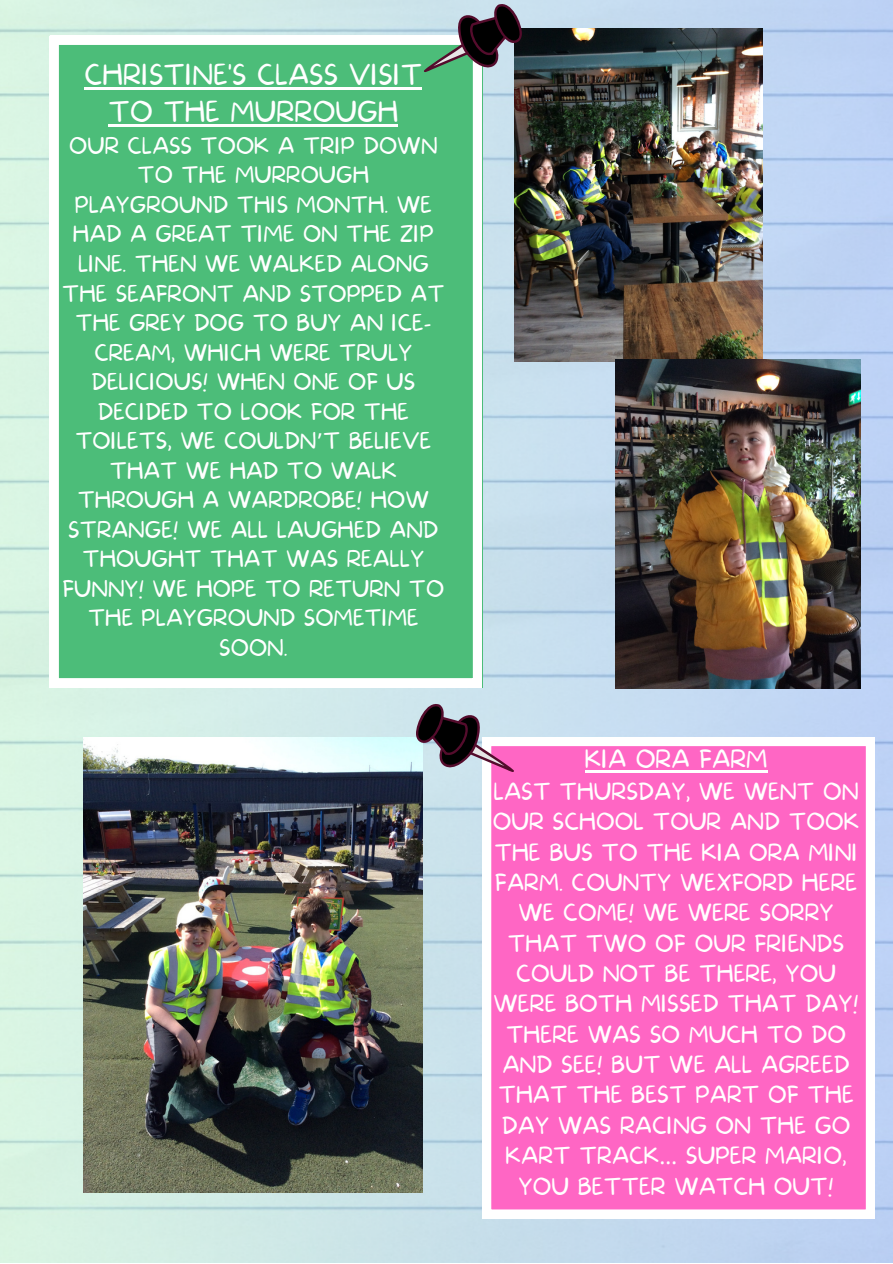
<style>
.page{position:relative;width:893px;height:1264px;background:#fff}
.page>*{position:absolute;margin:0;border:0;box-sizing:border-box;transform-origin:0 0}
.t1{font:100 27px/36.6px "More Sugar";color:#fff;text-align:center}
.t2{font:100 23.55px "More Sugar";color:#fff}
.t3{font:100 22.05px/30.3px "More Sugar";color:#fff;text-align:center}
.t4{font:100 21.6px/29.5px "More Sugar";color:#fff;text-align:center}
.s1{font-family:"Noto Sans Gurmukhi";font-weight:400}
</style>
<div class="page">
<img style="left:0;top:0;width:892px;height:1262px">
<div style="left:50px;top:36px;width:432px;height:651px;background:#4cbd79"></div>
<img style="left:514px;top:29px;width:248px;height:333px">
<img style="left:615px;top:360px;width:245px;height:328px">
<svg style="left:482px;top:737px;width:392px;height:481px;background:#ff72c8"></svg>
<img style="left:83px;top:737px;width:340px;height:455px">
<hr style="left:85px;top:88px;width:337px;height:2px;background:#fff">
<hr style="left:108px;top:124px;width:290px;height:3px;background:#fff">
<hr style="left:584px;top:770px;width:183px;height:2px;background:#fff">
<svg style="left:414px;top:700px;width:100px;height:74px;background:#938c9b"></svg>
<svg style="left:423px;top:0;width:100px;height:74px;background:#758685"></svg>
<p class="t1" style="left:85px;top:58px;width:339px">CHRISTINE'S CLASS VISIT<br>TO THE MURROUGH</p>
<p class="t4" style="left:62px;top:132px;width:384px">OUR CLASS TOOK A TRIP DOWN<br>TO THE MURROUGH<br>PLAYGROUND THIS MONTH. WE<br>HAD A GREAT TIME ON THE ZIP<br>LINE. THEN WE WALKED ALONG<br>THE SEAFRONT AND STOPPED AT<br>THE GREY DOG TO BUY AN ICE-<br>CREAM, WHICH WERE TRULY<br>DELICIOUS! WHEN ONE OF US<br>DECIDED TO LOOK FOR THE<br>TOILETS, WE COULDN<span class="s1">’</span>T BELIEVE<br>THAT WE HAD TO WALK<br>THROUGH A WARDROBE! HOW<br>STRANGE! WE ALL LAUGHED AND<br>THOUGHT THAT WAS REALLY<br>FUNNY! WE HOPE TO RETURN TO<br>THE PLAYGROUND SOMETIME<br>SOON.</p>
<p class="t2" style="left:584px;top:746px;width:184px">KIA ORA FARM</p>
<p class="t3" style="left:493px;top:777px;width:368px">LAST THURSDAY, WE WENT ON<br>OUR SCHOOL TOUR AND TOOK<br>THE BUS TO THE KIA ORA MINI<br>FARM. COUNTY WEXFORD HERE<br>WE COME! WE WERE SORRY<br>THAT TWO OF OUR FRIENDS<br>COULD NOT BE THERE, YOU<br>WERE BOTH MISSED THAT DAY!<br>THERE WAS SO MUCH TO DO<br>AND SEE! BUT WE ALL AGREED<br>THAT THE BEST PART OF THE<br>DAY WAS RACING ON THE GO<br>KART TRACK<span class="s1">…</span> SUPER MARIO,<br>YOU BETTER WATCH OUT!</p>
</div>
